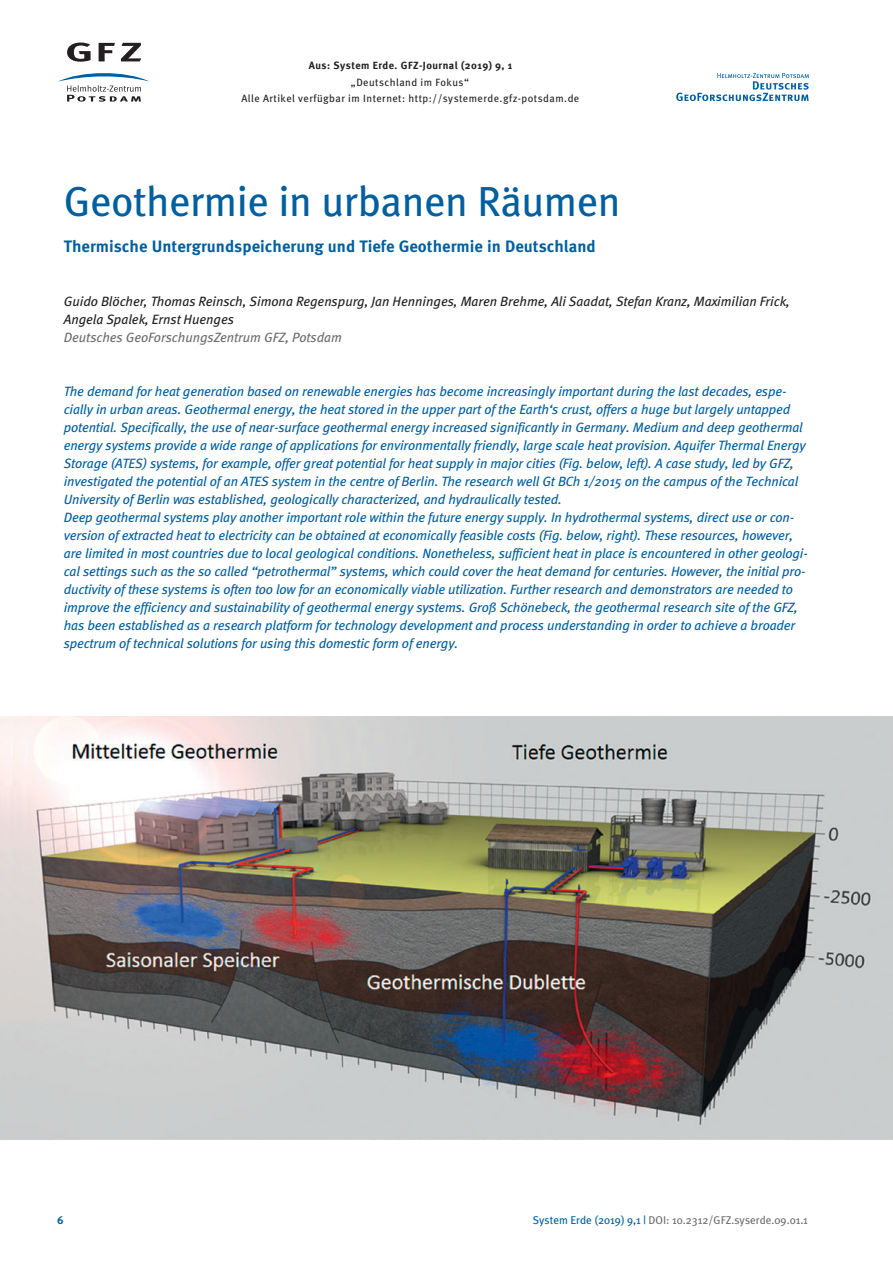
<style>
.page{position:relative;width:893px;height:1263px;background:#fff}
.page>*{position:absolute;margin:0;border:0;box-sizing:border-box;transform-origin:0 0}
.t1{font:42px "Meta";letter-spacing:-.01em;color:#005f9f}
.t2{font:700 16.5px "Meta Pro";color:#005f9f}
.t3{font:italic 13.5px/18px "Meta";letter-spacing:-.01em;color:#005f9f}
.t4{font:italic 13.5px/18px "Meta";color:#231f20}
.t5{font:italic 13.5px "Meta";color:#6c6d70}
.t6{font:11.25px "Meta Plus";color:#6c6d70}
.t7{font:700 11.25px "Meta";color:#005f9f}
.t8{font:10.5px/16.5px "Meta";letter-spacing:.045em;color:#231f20;text-align:center}
.t9{font:700 10.5px "Meta";letter-spacing:.045em;color:#231f20}
.s1{color:#005f9f}
</style>
<div class="page">
<img style="left:0;top:717px;width:893px;height:423px">
<svg style="left:67px;top:43px;width:24px;height:19px"></svg>
<svg style="left:99px;top:43px;width:16px;height:18px"></svg>
<svg style="left:121px;top:43px;width:20px;height:18px"></svg>
<svg style="left:58px;top:73px;width:91px;height:29px"></svg>
<svg style="left:676px;top:73px;width:133px;height:28px"></svg>
<p class="t9" style="left:309px;top:59px;width:205px">Aus: System Erde. GFZ-Journal (2019) 9, 1</p>
<p class="t8" style="left:241px;top:74px;width:339px">„Deutschland im Fokus“<br>Alle Artikel verfügbar im Internet: http://systemerde.gfz-potsdam.de</p>
<h1 class="t1" style="left:64px;top:175px;width:558px">Geothermie in urbanen Räumen</h1>
<p class="t2" style="left:64px;top:236px;width:533px">Thermische Untergrundspeicherung und Tiefe Geothermie in Deutschland</p>
<p class="t4" style="left:64px;top:292px;width:727px">Guido Blöcher, Thomas Reinsch, Simona Regenspurg, Jan Henninges, Maren Brehme, Ali Saadat, Stefan Kranz, Maximilian Frick,<br>Angela Spalek, Ernst Huenges</p>
<p class="t5" style="left:64px;top:329px;width:280px">Deutsches GeoForschungsZentrum GFZ, Potsdam</p>
<p class="t3" style="left:64px;top:382px;width:746px">The demand for heat generation based on renewable energies has become increasingly important during the last decades, espe&shy;cially in urban areas. Geothermal energy, the heat stored in the upper part of the Earth‘s crust, offers a huge but largely untapped potential. Specifically, the use of near-surface geothermal energy increased significantly in Germany. Medium and deep geothermal energy systems provide a wide range of applications for environmentally friendly, large scale heat provision. Aquifer Thermal Energy Storage (ATES) systems, for example, offer great potential for heat supply in major cities (Fig. below, left). A case study, led by GFZ, investigated the potential of an ATES system in the centre of Berlin. The research well Gt BCh 1/2015 on the campus of the Technical University of Berlin was established, geologically characterized, and hydraulically tested.<br>Deep geothermal systems play another important role within the future energy supply. In hydrothermal systems, direct use or con&shy;version of extracted heat to electricity can be obtained at economically feasible costs (Fig. below, right). These resources, however, are limited in most countries due to local geological conditions. Nonetheless, sufficient heat in place is encountered in other geologi&shy;cal settings such as the so called “petrothermal” systems, which could cover the heat demand for centuries. However, the initial pro&shy;ductivity of these systems is often too low for an economically viable utilization. Further research and demonstrators are needed to improve the efficiency and sustainability of geothermal energy systems. Groß Schönebeck, the geothermal research site of the GFZ, has been established as a research platform for technology development and process understanding in order to achieve a broader spectrum of technical solutions for using this domestic form of energy.</p>
<p class="t7" style="left:57px;top:1213px;width:8px">6</p>
<p class="t6" style="left:533px;top:1214px;width:277px"><span class="s1">System Erde (2019) 9,1 |</span> DOI: 10.2312/GFZ.syserde.09.01.1</p>
</div>
